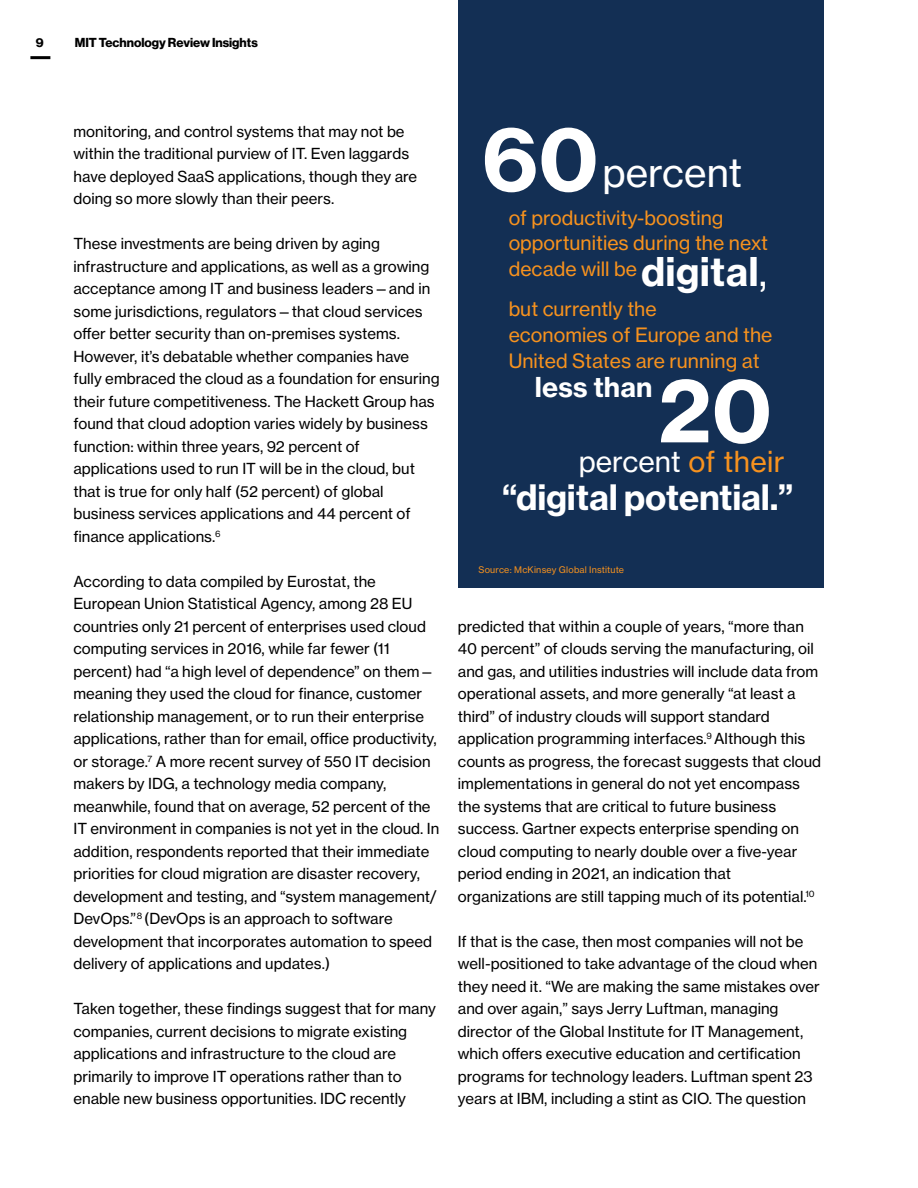
<style>
.page{position:relative;width:918px;height:1188px;background:#fff}
.page>*{position:absolute;margin:0;border:0;box-sizing:border-box;transform-origin:0 0}
.t1{font:87px "N Haas Grotesk TX Std 75 Bd";color:#fff}
.t2{font:39px "N Haas Grotesk TX Std 55 Rg";color:#fff}
.t3{font:34.5px "N Haas Grotesk TX Std 75 Bd";letter-spacing:-.01em;color:#fff}
.t4{font:28.5px "N Haas Grotesk TX Std 55 Rg";color:#fff}
.t5{font:27px "N Haas Grotesk TX Std 75 Bd";letter-spacing:.005em;color:#fff}
.t6{font:19.5px/25.5px "N Haas Grotesk TX Std 55 Rg";color:#f7921e}
.t7{font:15px/22.5px "N Haas Grotesk TX Std 55 Rg";color:#000}
.t8{font:12.75px "N Haas Grotesk DS Std 75 Bd";color:#000}
.t9{font:9px "N Haas Grotesk TX Std 55 Rg";letter-spacing:.02em;color:#f7921e}
.s1{font-family:"N Haas Grotesk TX Std 75 Bd";font-size:39px;color:#fff}
.s2{font-size:39px;color:#fff}
.s3{color:#f7921e}
</style>
<div class="page">
<hr style="left:30px;top:56px;width:20px;height:3px;background:#000">
<div style="left:458px;top:0;width:366px;height:587px;background:#132f54"></div>
<p class="t8" style="left:36px;top:35px;width:9px">9</p>
<p class="t8" style="left:75px;top:35px;width:184px">MIT Technology Review Insights</p>
<p class="t7" style="left:73px;top:120px;width:345px">monitoring, and control systems that may not be within the traditional purview of IT. Even laggards have deployed SaaS applications, though they are doing so more slowly than their peers.</p>
<p class="t7" style="left:73px;top:232px;width:368px">These investments are being driven by aging infrastructure and applications, as well as a growing acceptance among IT and business leaders—and in some jurisdictions, regulators—that cloud services ofer better security than on-premises systems.<br>However, it’s debatable whether companies have fully embraced the cloud as a foundation for ensuring their future competitiveness. The Hackett Group has found that cloud adoption varies widely by business function: within three years, 92 percent of applications used to run IT will be in the cloud, but that is true for only half (52 percent) of global business services applications and 44 percent of fnance applications.<sup>6</sup></p>
<p class="t7" style="left:73px;top:570px;width:368px">According to data compiled by Eurostat, the European Union Statistical Agency, among 28 EU countries only 21 percent of enterprises used cloud computing services in 2016, while far fewer (11 percent) had “a high level of dependence” on them— meaning they used the cloud for fnance, customer relationship management, or to run their enterprise applications, rather than for email, ofce productivity, or storage.<sup>7</sup> A more recent survey of 550 IT decision makers by IDG, a technology media company, meanwhile, found that on average, 52 percent of the IT environment in companies is not yet in the cloud. In addition, respondents reported that their immediate priorities for cloud migration are disaster recovery, development and testing, and “system management/ DevOps.”<sup>8</sup> (DevOps is an approach to software development that incorporates automation to speed delivery of applications and updates.)</p>
<p class="t7" style="left:73px;top:997px;width:364px">Taken together, these fndings suggest that for many companies, current decisions to migrate existing applications and infrastructure to the cloud are primarily to improve IT operations rather than to enable new business opportunities. IDC recently</p>
<h1 class="t1" style="left:482px;top:104px;width:119px">60</h1>
<h1 class="t2" style="left:603px;top:149px;width:141px">percent</h1>
<p class="t6" style="left:509px;top:205px;width:216px">of productivity-boosting</p>
<p class="t6" style="left:509px;top:230px;width:261px">opportunities during the next</p>
<p class="t6" style="left:509px;top:256px;width:260px">decade will be <span class="s1">digital</span><span class="s2">,</span></p>
<p class="t6" style="left:509px;top:297px;width:265px">but currently the<br>economies of Europe and the<br>United States are running at</p>
<h2 class="t5" style="left:535px;top:371px;width:119px">less than</h2>
<p class="t1" style="left:658px;top:356px;width:115px">20</p>
<p class="t4" style="left:579px;top:444px;width:207px">percent <span class="s3">of their</span></p>
<h1 class="t3" style="left:502px;top:475px;width:293px">“digital potential.”</h1>
<p class="t9" style="left:478px;top:564px;width:147px">Source: McKinsey Global Institute</p>
<p class="t7" style="left:458px;top:615px;width:365px">predicted that within a couple of years, “more than 40 percent” of clouds serving the manufacturing, oil and gas, and utilities industries will include data from operational assets, and more generally “at least a third” of industry clouds will support standard application programming interfaces.<sup>9</sup> Although this counts as progress, the forecast suggests that cloud implementations in general do not yet encompass the systems that are critical to future business success. Gartner expects enterprise spending on cloud computing to nearly double over a fve-year period ending in 2021, an indication that organizations are still tapping much of its potential.<sup>10</sup></p>
<p class="t7" style="left:458px;top:930px;width:363px">If that is the case, then most companies will not be well-positioned to take advantage of the cloud when they need it. “We are making the same mistakes over and over again,” says Jerry Luftman, managing director of the Global Institute for IT Management, which ofers executive education and certifcation programs for technology leaders. Luftman spent 23 years at IBM, including a stint as CIO. The question</p>
</div>
